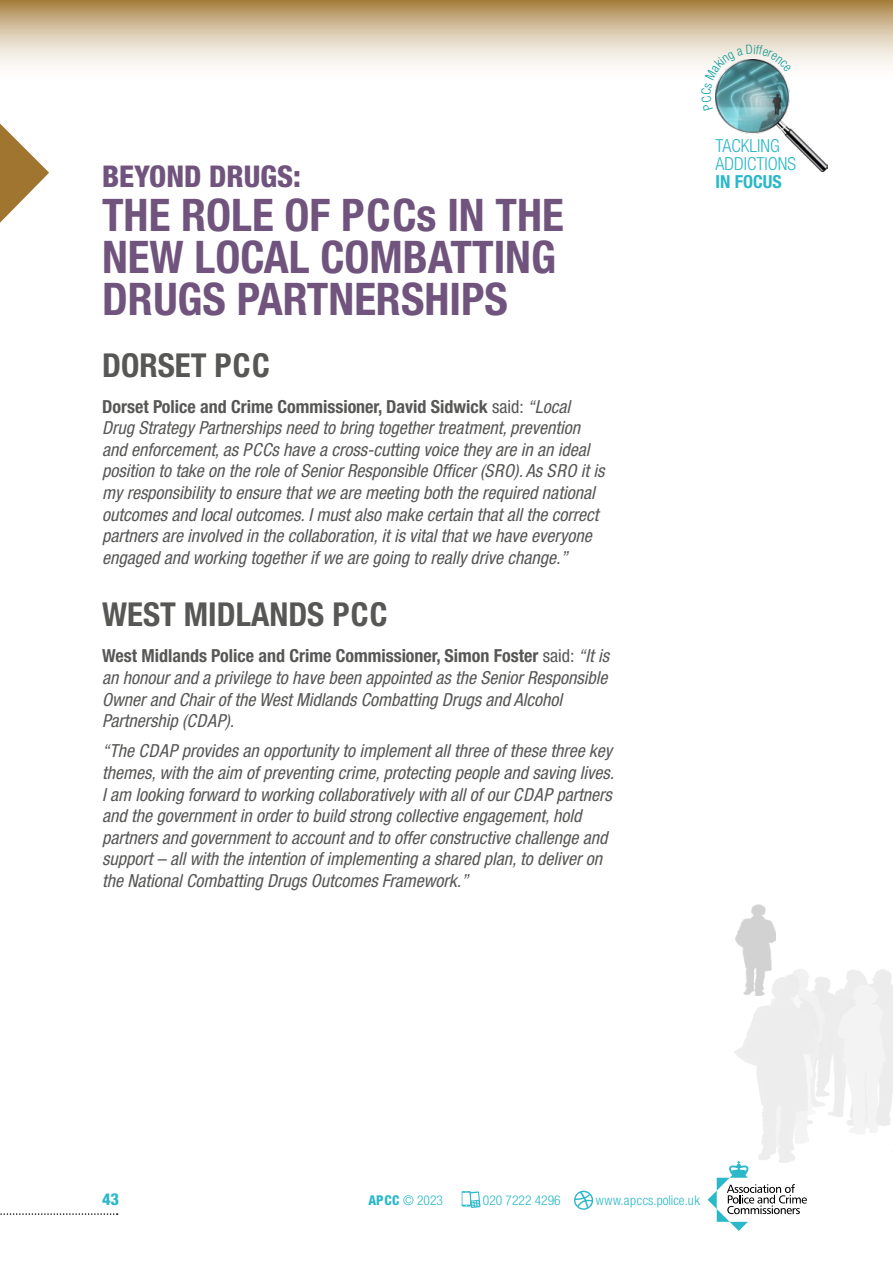
<style>
.page{position:relative;width:893px;height:1263px;background:#fff}
.page>*{position:absolute;margin:0;border:0;box-sizing:border-box;transform-origin:0 0}
.t1{font:700 condensed 45px/42px "Helvetica Neue LT Std";color:#70547d}
.PCC_Heading{font:700 condensed 33px "Helvetica Neue LT Std";color:#575756}
.t2{font:800 condensed 30px "Helvetica Neue LT Std";color:#70547d}
.body{font:italic condensed 18px/21.6px "Helvetica Neue LT Std";color:#575756}
.t3{font:300 condensed 18px/18px "Helvetica Neue LT Std";color:#2bb8c9}
.t4{font:700 condensed 18px "Helvetica Neue LT Std";color:#2bb8c9}
.t5{font:800 condensed 16.5px "Helvetica Neue LT Std";color:#2bb8c9}
.t6{font:300 condensed 13.5px "Helvetica Neue LT Std";color:#2bb8c9}
.t7{font:300 condensed 13.5px "Helvetica Neue LT Std";letter-spacing:.02em;color:#2bb8c9}
.s1{font-weight:700;font-style:normal}
.s2{font-style:normal}
.s3{font-weight:800}
</style>
<div class="page">
<svg style="left:708px;top:1162px;width:99px;height:69px"></svg>
<svg style="left:574px;top:1191px;width:19px;height:19px"></svg>
<svg style="left:462px;top:1191px;width:19px;height:17px"></svg>
<img style="left:718px;top:111px;width:109px;height:60px">
<img style="left:736px;top:905px;width:40px;height:60px">
<img style="left:734px;top:965px;width:159px;height:197px">
<svg style="left:0;top:0;width:893px;height:66px;background:#d5c4a6"></svg>
<svg style="left:0;top:124px;width:49px;height:99px"></svg>
<svg style="left:0;top:1213px;width:118px;height:2px"></svg>
<svg style="left:701px;top:44px;width:90px;height:67px"></svg>
<h3 class="t2" style="left:102px;top:158px;width:200px">BEYOND DRUGS:</h3>
<h1 class="t1" style="left:102px;top:193px;width:463px">THE ROLE OF PCCs IN THE<br>NEW LOCAL COMBATTING<br>DRUGS PARTNERSHIPS</h1>
<h3 class="PCC_Heading" style="left:102px;top:345px;width:169px">DORSET PCC</h3>
<p class="body" style="left:102px;top:396px;width:504px"><span class="s1">Dorset Police and Crime Commissioner, David Sidwick</span> <span class="s2">said:</span> “Local Drug Strategy Partnerships need to bring together treatment, prevention and enforcement, as PCCs have a cross-cutting voice they are in an ideal position to take on the role of Senior Responsible Officer (SRO). As SRO it is my responsibility to ensure that we are meeting both the required national outcomes and local outcomes. I must also make certain that all the correct partners are involved in the collaboration, it is vital that we have everyone engaged and working together if we are going to really drive change.”</p>
<h3 class="PCC_Heading" style="left:102px;top:595px;width:287px">WEST MIDLANDS PCC</h3>
<p class="body" style="left:102px;top:646px;width:508px"><span class="s1">West Midlands Police and Crime Commissioner, Simon Foster</span> <span class="s2">said:</span> “It is an honour and a privilege to have been appointed as the Senior Responsible Owner and Chair of the West Midlands Combatting Drugs and Alcohol Partnership (CDAP).</p>
<p class="body" style="left:102px;top:741px;width:514px">“The CDAP provides an opportunity to implement all three of these three key themes, with the aim of preventing crime, protecting people and saving lives.<br>I am looking forward to working collaboratively with all of our CDAP partners and the government in order to build strong collective engagement, hold partners and government to account and to offer constructive challenge and support – all with the intention of implementing a shared plan, to deliver on the National Combatting Drugs Outcomes Framework.”</p>
<p class="t3" style="left:715px;top:136px;width:82px">TACKLING<br>ADDICTIONS</p>
<p class="t4" style="left:715px;top:171px;width:68px">IN FOCUS</p>
<p class="t5" style="left:102px;top:1188px;width:19px">43</p>
<p class="t6" style="left:483px;top:1192px;width:79px">020 7222 4296</p>
<p class="t6" style="left:368px;top:1192px;width:76px"><span class="s3">APCC</span> © 2023</p>
<p class="t7" style="left:596px;top:1192px;width:106px">www.apccs.police.uk</p>
</div>
